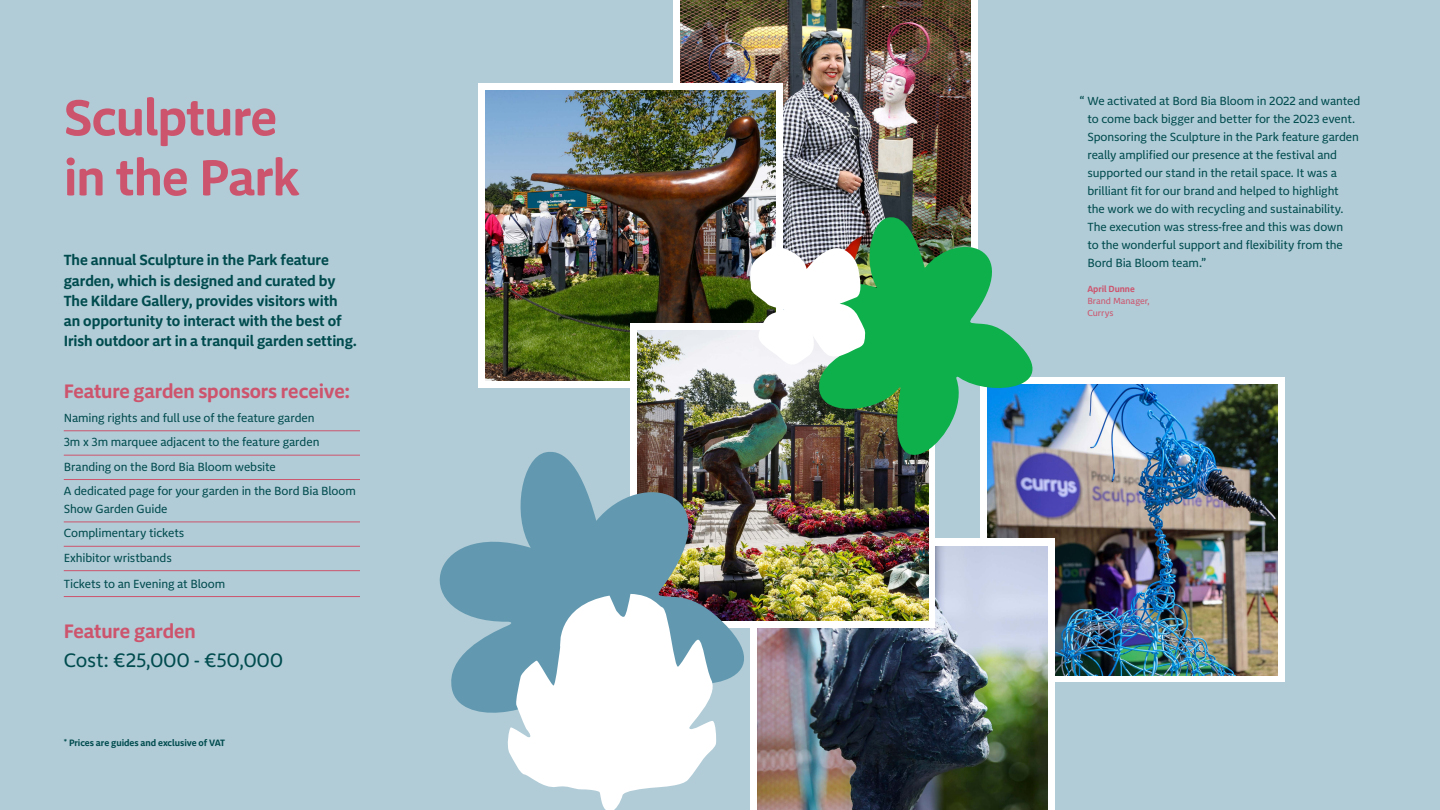
<style>
.page{position:relative;width:1440px;height:810px;background:#b1ccd7}
.page>*{position:absolute;margin:0;border:0;box-sizing:border-box;transform-origin:0 0}
.t1{font:700 51px/60px "Bord Bia Sans";letter-spacing:-.02em;color:#cd546d}
.t2{font:700 19.88px "Bord Bia Sans";letter-spacing:-.01em;color:#cd546d}
.t3{font:19.88px "Bord Bia Sans";letter-spacing:-.015em;color:#004b4e}
.t4{font:700 15px/20.2px "Bord Bia Sans";letter-spacing:-.005em;color:#004b4e}
.t5{font:12px/18px "Bord Bia Sans";letter-spacing:-.01em;color:#004b4e}
.t6{font:700 9.38px "Bord Bia Sans";letter-spacing:-.005em;color:#004b4e}
.t7{font:9px/12px "Bord Bia Sans";letter-spacing:-.005em;color:#cd546d}
.t8{font:700 9px "Bord Bia Sans";color:#cd546d}
</style>
<div class="page">
<svg style="left:980px;top:378px;width:304px;height:304px;background:#e7ebec"></svg>
<img style="left:987px;top:385px;width:290px;height:290px">
<div style="left:750px;top:539px;width:305px;height:271px;background:#fff"></div>
<img style="left:794px;top:546px;width:253px;height:264px">
<div style="left:674px;top:0;width:304px;height:295px;background:#fff"></div>
<img style="left:681px;top:0;width:290px;height:240px">
<div style="left:479px;top:83px;width:304px;height:304px;background:#fff"></div>
<img style="left:486px;top:90px;width:290px;height:290px">
<div style="left:631px;top:324px;width:304px;height:304px;background:#fff"></div>
<img style="left:637px;top:331px;width:292px;height:290px">
<img style="left:439px;top:450px;width:355px;height:360px">
<svg style="left:506px;top:594px;width:213px;height:216px"></svg>
<img style="left:785px;top:216px;width:284px;height:298px">
<svg style="left:747px;top:240px;width:119px;height:130px"></svg>
<hr style="left:64px;top:430px;width:296px;height:1px;background:#cd546d">
<hr style="left:64px;top:455px;width:296px;height:1px;background:#cd546d">
<hr style="left:64px;top:479px;width:296px;height:1px;background:#cd546d">
<hr style="left:64px;top:522px;width:296px;height:1px;background:#cd546d">
<hr style="left:64px;top:546px;width:296px;height:1px;background:#cd546d">
<hr style="left:64px;top:570px;width:296px;height:1px;background:#cd546d">
<hr style="left:64px;top:596px;width:296px;height:1px;background:#cd546d">
<h1 class="t1" style="left:64px;top:87px;width:238px">Sculpture in the Park</h1>
<p class="t5" style="left:1087px;top:92px;width:274px;text-indent:-7px">“ We activated at Bord Bia Bloom in 2022 and wanted to come back bigger and better for the 2023 event.<br>Sponsoring the Sculpture in the Park feature garden really amplified our presence at the festival and supported our stand in the retail space. It was a brilliant fit for our brand and helped to highlight<br>the work we do with recycling and sustainability.<br>The execution was stress-free and this was down<br>to the wonderful support and flexibility from the Bord Bia Bloom team.”</p>
<p class="t8" style="left:1087px;top:284px;width:49px">April Dunne</p>
<p class="t7" style="left:1087px;top:295px;width:64px">Brand Manager,<br>Currys</p>
<p class="t4" style="left:64px;top:250px;width:295px">The annual Sculpture in the Park feature garden, which is designed and curated by The Kildare Gallery, provides visitors with an opportunity to interact with the best of Irish outdoor art in a tranquil garden setting.</p>
<h2 class="t2" style="left:64px;top:379px;width:288px">Feature garden sponsors receive:</h2>
<p class="t5" style="left:64px;top:406px;width:294px;line-height:24.4px">Naming rights and full use of the feature garden<br>3m x 3m marquee adjacent to the feature garden Branding on the Bord Bia Bloom website<br>A dedicated page for your garden in the Bord Bia Bloom</p>
<p class="t5" style="left:64px;top:497px;width:122px;line-height:24.4px">Show Garden Guide<br>Complimentary tickets<br>Exhibitor wristbands</p>
<p class="t5" style="left:64px;top:575px;width:163px">Tickets to an Evening at Bloom</p>
<h2 class="t2" style="left:64px;top:620px;width:134px">Feature garden</h2>
<h2 class="t3" style="left:64px;top:649px;width:221px">Cost: €25,000 - €50,000</h2>
<p class="t6" style="left:64px;top:737px;width:163px">* Prices are guides and exclusive of VAT</p>
</div>
